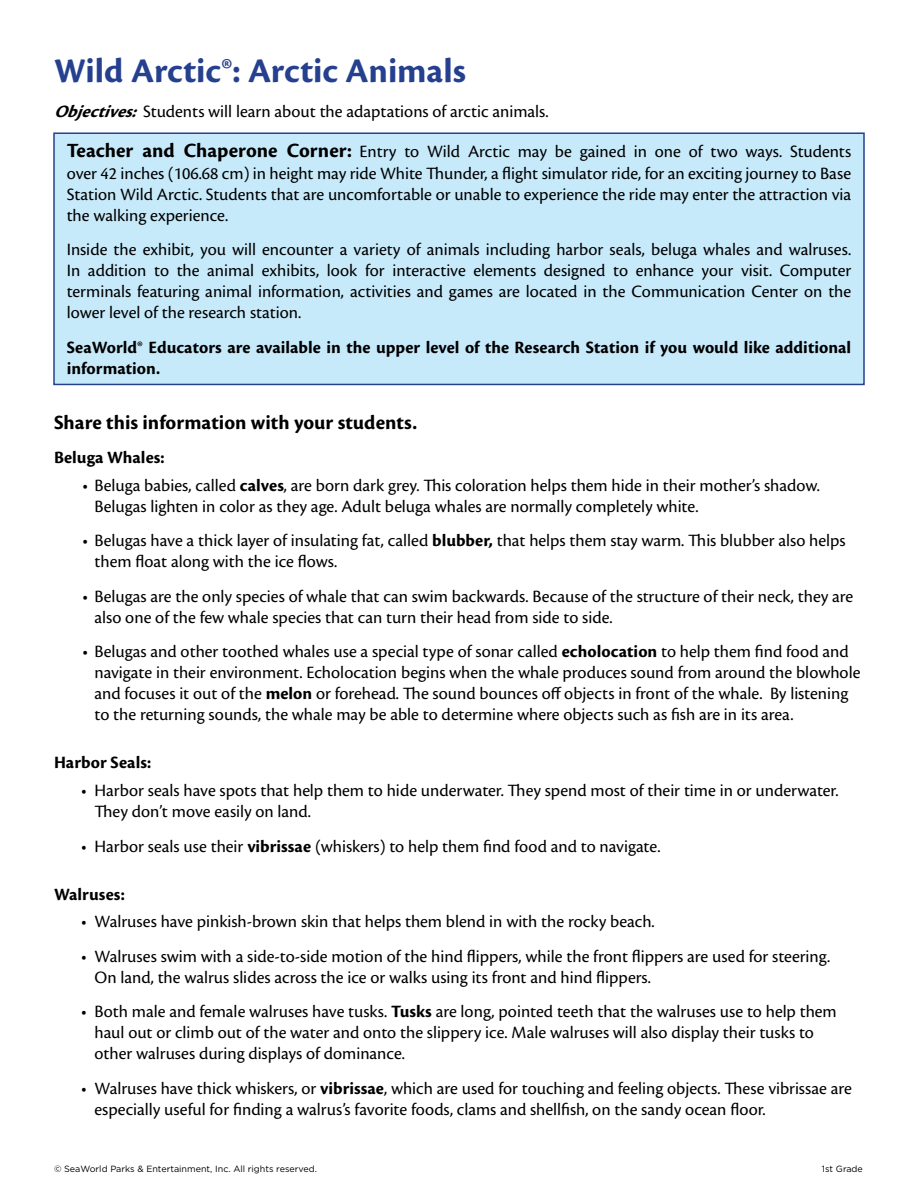
<style>
.page{position:relative;width:918px;height:1188px;background:#fff}
.page>*{position:absolute;margin:0;border:0;box-sizing:border-box;transform-origin:0 0}
.t1{font:700 36px "Cronos Pro";color:#25408f}
.t2{font:700 21px "Cronos Pro";color:#000}
.t3{font:18px/21px "Cronos Pro";color:#000}
.t4{font:700 18px/21px "Cronos Pro";letter-spacing:.005em;color:#000}
.t5{font:9px "Gotham";color:#000}
.s1{font-weight:700;font-style:italic}
.s2{font-weight:700;font-size:21px}
.s3{font-weight:700}
</style>
<div class="page">
<div style="left:53px;top:132px;width:812px;height:253px;background:#c7eafb;border:2px solid #25408f"></div>
<h1 class="t1" style="left:54px;top:50px;width:414px">Wild Arctic®: Arctic Animals</h1>
<p class="t3" style="left:54px;top:101px;width:496px"><span class="s1">Objectives:</span> Students will learn about the adaptations of arctic animals.</p>
<p class="t3" style="left:67px;top:141px;width:786px;text-align:justify"><span class="s2">Teacher and Chaperone Corner:</span> Entry to Wild Arctic may be gained in one of two ways. Students over 42 inches (106.68 cm) in height may ride White Thunder, a flight simulator ride, for an exciting journey to Base Station Wild Arctic. Students that are uncomfortable or unable to experience the ride may enter the attraction via the walking experience.</p>
<p class="t3" style="left:67px;top:239px;width:786px;text-align:justify">Inside the exhibit, you will encounter a variety of animals including harbor seals, beluga whales and walruses.<br>In addition to the animal exhibits, look for interactive elements designed to enhance your visit. Computer terminals featuring animal information, activities and games are located in the Communication Center on the lower level of the research station.</p>
<p class="t4" style="left:67px;top:337px;width:786px">SeaWorld® Educators are available in the upper level of the Research Station if you would like additional information.</p>
<p class="t2" style="left:54px;top:410px;width:365px">Share this information with your students.</p>
<p class="t4" style="left:54px;top:447px;width:112px">Beluga Whales:</p>
<p class="t3" style="left:94px;top:475px;width:727px;text-indent:-12px">• Beluga babies, called <span class="s3">calves</span>, are born dark grey. This coloration helps them hide in their mother’s shadow.<br>Belugas lighten in color as they age. Adult beluga whales are normally completely white.</p>
<p class="t3" style="left:94px;top:530px;width:753px;text-indent:-12px">• Belugas have a thick layer of insulating fat, called <span class="s3">blubber,</span> that helps them stay warm. This blubber also helps them float along with the ice flows.</p>
<p class="t3" style="left:94px;top:586px;width:760px;text-indent:-12px">• Belugas are the only species of whale that can swim backwards. Because of the structure of their neck, they are also one of the few whale species that can turn their head from side to side.</p>
<p class="t3" style="left:94px;top:641px;width:768px;text-indent:-12px">• Belugas and other toothed whales use a special type of sonar called <span class="s3">echolocation</span> to help them find food and navigate in their environment. Echolocation begins when the whale produces sound from around the blowhole and focuses it out of the <span class="s3">melon</span> or forehead. The sound bounces off objects in front of the whale. By listening to the returning sounds, the whale may be able to determine where objects such as fish are in its area.</p>
<p class="t4" style="left:54px;top:753px;width:99px">Harbor Seals:</p>
<p class="t3" style="left:94px;top:780px;width:745px;text-indent:-14px">• Harbor seals have spots that help them to hide underwater. They spend most of their time in or underwater.<br>They don’t move easily on land.</p>
<p class="t3" style="left:81px;top:836px;width:581px">• Harbor seals use their <span class="s3">vibrissae</span> (whiskers) to help them find food and to navigate.</p>
<p class="t4" style="left:54px;top:884px;width:72px">Walruses:</p>
<p class="t3" style="left:81px;top:911px;width:575px">• Walruses have pinkish-brown skin that helps them blend in with the rocky beach.</p>
<p class="t3" style="left:94px;top:946px;width:737px;text-indent:-14px">• Walruses swim with a side-to-side motion of the hind flippers, while the front flippers are used for steering.<br>On land, the walrus slides across the ice or walks using its front and hind flippers.</p>
<p class="t3" style="left:94px;top:1001px;width:744px;text-indent:-14px">• Both male and female walruses have tusks. <span class="s3">Tusks</span> are long, pointed teeth that the walruses use to help them haul out or climb out of the water and onto the slippery ice. Male walruses will also display their tusks to other walruses during displays of dominance.</p>
<p class="t3" style="left:94px;top:1078px;width:759px;text-indent:-14px">• Walruses have thick whiskers, or <span class="s3">vibrissae</span>, which are used for touching and feeling objects. These vibrissae are especially useful for finding a walrus’s favorite foods, clams and shellfish, on the sandy ocean floor.</p>
<p class="t5" style="left:54px;top:1163px;width:265px">© SeaWorld Parks &amp; Entertainment, Inc. All rights reserved.</p>
<p class="t5" style="left:822px;top:1163px;width:42px">1st Grade</p>
</div>
